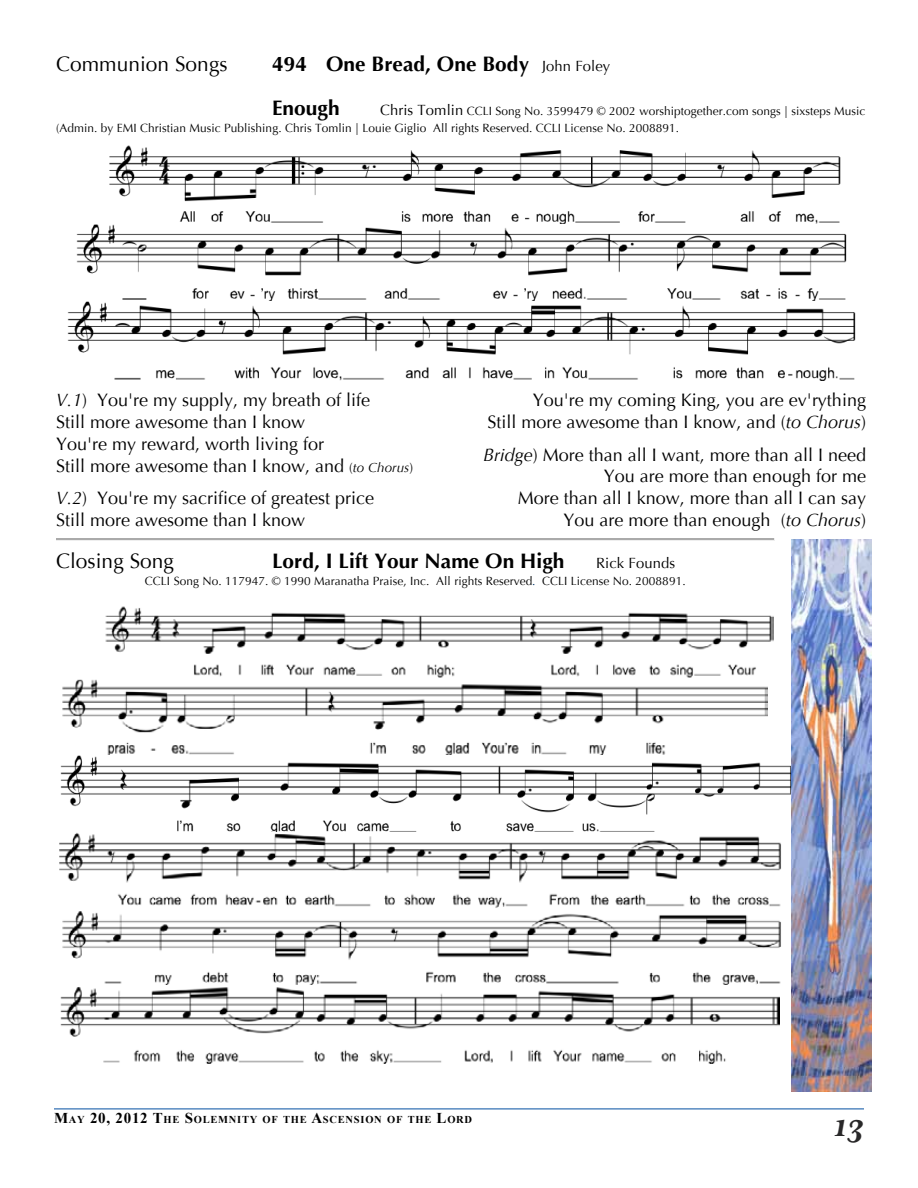
<style>
.page{position:relative;width:918px;height:1188px;background:#fff}
.page>*{position:absolute;margin:0;border:0;box-sizing:border-box;transform-origin:0 0}
.t1{font:italic 700 36px "Mrs Eaves OT";color:#292829}
.t2{font:700 20.85px/43.5px "Optima";letter-spacing:.005em;color:#000}
.t3{font:20.85px "Optima";letter-spacing:.005em;color:#000}
.t4{font:18px/21.9px "Optima";color:#000}
.t5{font:14.7px "Optima";letter-spacing:.01em;color:#000}
.t6{font:11.85px/17.2px "Optima";letter-spacing:.005em;color:#000}
.t7{font:700 10.5px "Times New Roman";letter-spacing:.07em;color:#000}
.s1{font-weight:400;font-size:14.7px}
.s2{font-size:14.7px}
.s3{font-style:italic}
.s4{font-size:13.35px}
.s5{font-style:italic;font-size:13.35px}
.s6{color:#036}
.s7{font-size:15px}
</style>
<div class="page">
<hr style="left:54px;top:1109px;width:810px;height:1px;background:#034ea2">
<hr style="left:56px;top:538px;width:719px;height:2px;background:#aaa">
<hr style="left:56px;top:540px;width:718px;height:1px;background:#eee">
<img style="left:109px;top:145px;width:732px;height:79px">
<img style="left:76px;top:224px;width:771px;height:77px">
<img style="left:67px;top:301px;width:789px;height:79px">
<img style="left:105px;top:606px;width:669px;height:72px">
<img style="left:62px;top:679px;width:706px;height:76px">
<img style="left:60px;top:755px;width:731px;height:77px">
<img style="left:59px;top:832px;width:722px;height:153px">
<img style="left:60px;top:987px;width:720px;height:77px">
<img style="left:791px;top:540px;width:81px;height:551px">
<p class="t3" style="left:56px;top:52px;width:173px">Communion Songs</p>
<p class="t2" style="left:272px;top:42px;width:340px">494 One Bread, One Body <span class="s1">John Foley<br></span>Enough</p>
<p class="t6" style="left:56px;top:102px;width:811px;text-indent:324px"><span class="s2">Chris Tomlin</span> CCLI Song No. 3599479 © 2002 worshiptogether.com songs | sixsteps Music (Admin. by EMI Christian Music Publishing. Chris Tomlin | Louie Giglio All rights Reserved. CCLI License No. 2008891.</p>
<p class="t4" style="left:56px;top:389px;width:359px"><span class="s3">V.1</span>) You're my supply, my breath of life<br>Still more awesome than I know<br>You're my reward, worth living for<br>Still more awesome than I know, and <span class="s4">(</span><span class="s5">to Chorus</span><span class="s4">)</span></p>
<p class="t4" style="left:56px;top:488px;width:320px"><span class="s3">V.2</span>) You're my sacrifice of greatest price<br>Still more awesome than I know</p>
<p class="t4" style="left:487px;top:389px;width:380px;text-align:right">You're my coming King, you are ev'rything<br>Still more awesome than I know, and (<span class="s3">to Chorus</span>)</p>
<p class="t4" style="left:483px;top:444px;width:384px;text-align:right"><span class="s3">Bridge</span>) More than all I want, more than all I need You are more than enough for me<br>More than all I know, more than all I can say You are more than enough (<span class="s3">to Chorus</span>)</p>
<p class="t3" style="left:56px;top:549px;width:119px">Closing Song</p>
<p class="t2" style="left:272px;top:539px;width:294px">Lord, I Lift Your Name On High</p>
<p class="t5" style="left:596px;top:554px;width:81px">Rick Founds</p>
<p class="t6" style="left:145px;top:573px;width:542px">CCLI Song No. 117947. © 1990 Maranatha Praise, Inc. All rights Reserved<span class="s6">.</span> CCLI License No. 2008891.</p>
<p class="t7" style="left:54px;top:1112px;width:277px"><span class="s7">M</span>AY <span class="s7">20, 2012 T</span>HE <span class="s7">S</span>OLEMNITY OF THE <span class="s7">A</span>SCE</p>
<p class="t7" style="left:346px;top:1112px;width:128px">NSION OF THE <span class="s7">L</span>ORD</p>
<h1 class="t1" style="left:834px;top:1106px;width:32px">13</h1>
</div>
